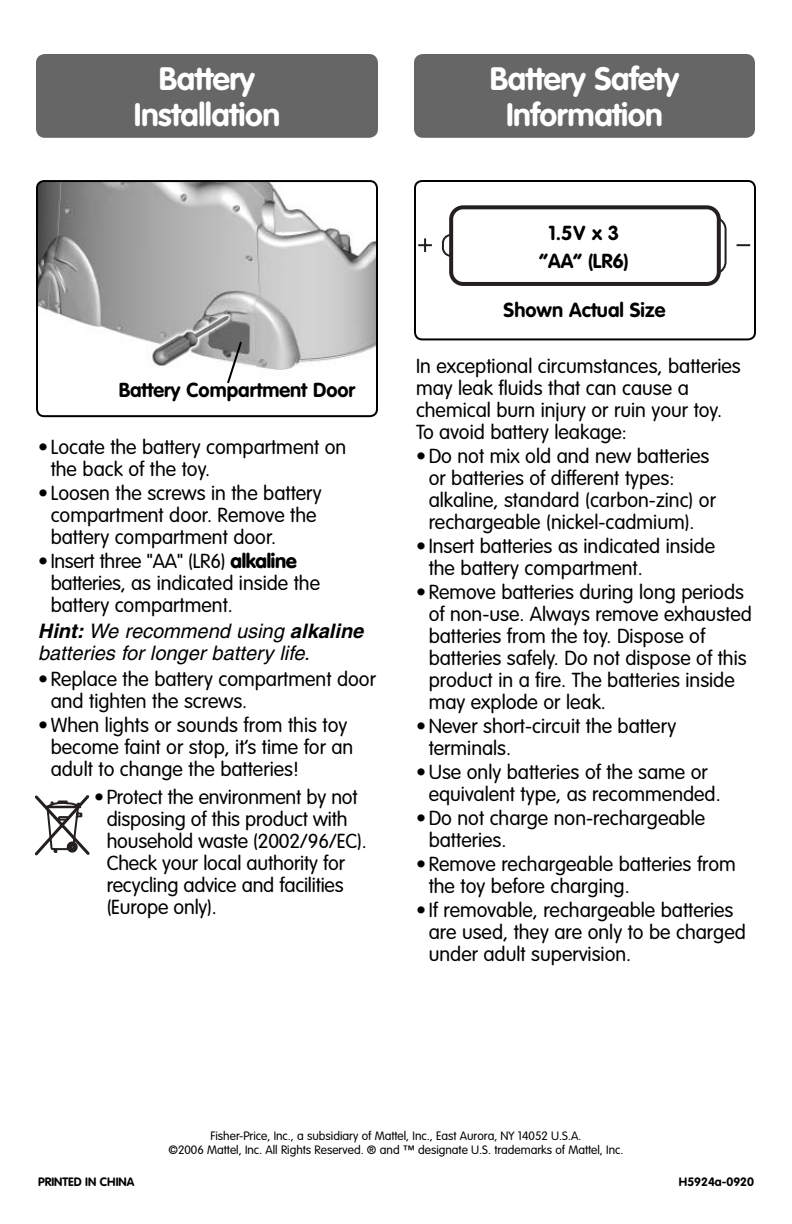
<style>
.page{position:relative;width:792px;height:1224px;background:#fff}
.page>*{position:absolute;margin:0;border:0;box-sizing:border-box;transform-origin:0 0}
.t1{font:700 32px/36px "VAG Rounded";letter-spacing:-.015em;color:#fff;text-align:center}
.t2{font:300 20px/22px "VAG Rounded";color:#000}
.t3{font:italic 20px/22px "Helvetica";color:#000}
.t4{font:700 20px/28px "VAG Rounded";color:#000;text-align:center}
.t5{font:300 12px/14px "VAG Rounded";color:#000;text-align:center}
.t6{font:700 12px "VAG Rounded";color:#000}
.s1{font-weight:900}
.s2{font-weight:700}
</style>
<div class="page">
<div style="left:414px;top:54px;width:341px;height:84px;background:#666;border-radius:9px"></div>
<div style="left:36px;top:54px;width:342px;height:84px;background:#666;border-radius:9px"></div>
<svg style="left:414px;top:180px;width:342px;height:160px"></svg>
<svg style="left:36px;top:180px;width:342px;height:237px"></svg>
<svg style="left:227px;top:342px;width:15px;height:41px"></svg>
<svg style="left:34px;top:795px;width:56px;height:61px"></svg>
<h1 class="t1" style="left:134px;top:63px;width:148px">Battery<br>Installation</h1>
<p class="t4" style="left:119px;top:378px;width:238px">Battery Compartment Door</p>
<p class="t2" style="left:51px;top:438px;width:297px;text-indent:-13px">• Locate the battery compartment on the back of the toy.</p>
<p class="t2" style="left:51px;top:484px;width:273px;text-indent:-13px">• Loosen the screws in the battery compartment door. Remove the battery compartment door.</p>
<p class="t2" style="left:51px;top:552px;width:271px;text-indent:-13px">• Insert three "AA" (LR6) <span class="s1">alkaline </span>batteries, as indicated inside the battery compartment.</p>
<p class="t3" style="left:38px;top:622px;width:327px"><span class="s2">Hint:</span> We recommend using <span class="s2">alkaline </span>batteries for longer battery life.</p>
<p class="t2" style="left:51px;top:670px;width:327px;text-indent:-13px">• Replace the battery compartment door and tighten the screws.</p>
<p class="t2" style="left:51px;top:716px;width:304px;text-indent:-13px">• When lights or sounds from this toy become faint or stop, it’s time for an adult to change the batteries!</p>
<p class="t2" style="left:107px;top:788px;width:262px;text-indent:-13px">• Protect the environment by not disposing of this product with household waste (2002/96/EC).<br>Check your local authority for recycling advice and facilities (Europe only).</p>
<h1 class="t1" style="left:490px;top:63px;width:191px">Battery Safety<br>Information</h1>
<p class="t4" style="left:539px;top:221px;width:91px">1.5V x 3 “AA” (LR6)</p>
<p class="t4" style="left:504px;top:297px;width:163px">Shown Actual Size</p>
<p class="t2" style="left:416px;top:356px;width:326px">In exceptional circumstances, batteries may leak fluids that can cause a chemical burn injury or ruin your toy.<br>To avoid battery leakage:</p>
<p class="t2" style="left:429px;top:446px;width:289px;text-indent:-13px">• Do not mix old and new batteries or batteries of different types: alkaline, standard (carbon-zinc) or rechargeable (nickel-cadmium).</p>
<p class="t2" style="left:429px;top:536px;width:288px;text-indent:-13px">• Insert batteries as indicated inside the battery compartment.</p>
<p class="t2" style="left:429px;top:582px;width:325px;text-indent:-13px">• Remove batteries during long periods of non-use. Always remove exhausted batteries from the toy. Dispose of batteries safely. Do not dispose of this product in a fire. The batteries inside may explode or leak.</p>
<p class="t2" style="left:429px;top:716px;width:249px;text-indent:-13px">• Never short-circuit the battery terminals.</p>
<p class="t2" style="left:429px;top:762px;width:294px;text-indent:-13px">• Use only batteries of the same or equivalent type, as recommended.</p>
<p class="t2" style="left:429px;top:808px;width:278px;text-indent:-13px">• Do not charge non-rechargeable batteries.</p>
<p class="t2" style="left:429px;top:854px;width:309px;text-indent:-13px">• Remove rechargeable batteries from the toy before charging.</p>
<p class="t2" style="left:429px;top:900px;width:319px;text-indent:-13px">• If removable, rechargeable batteries are used, they are only to be charged under adult supervision.</p>
<p class="t5" style="left:168px;top:1130px;width:457px">Fisher-Price, Inc., a subsidiary of Mattel, Inc., East Aurora, NY 14052 U.S.A.<br>©2006 Mattel, Inc. All Rights Reserved. ® and ™ designate U.S. trademarks of Mattel, Inc.</p>
<p class="t6" style="left:38px;top:1177px;width:98px">PRINTED IN CHINA</p>
<p class="t6" style="left:679px;top:1177px;width:77px">H5924a-0920</p>
</div>
